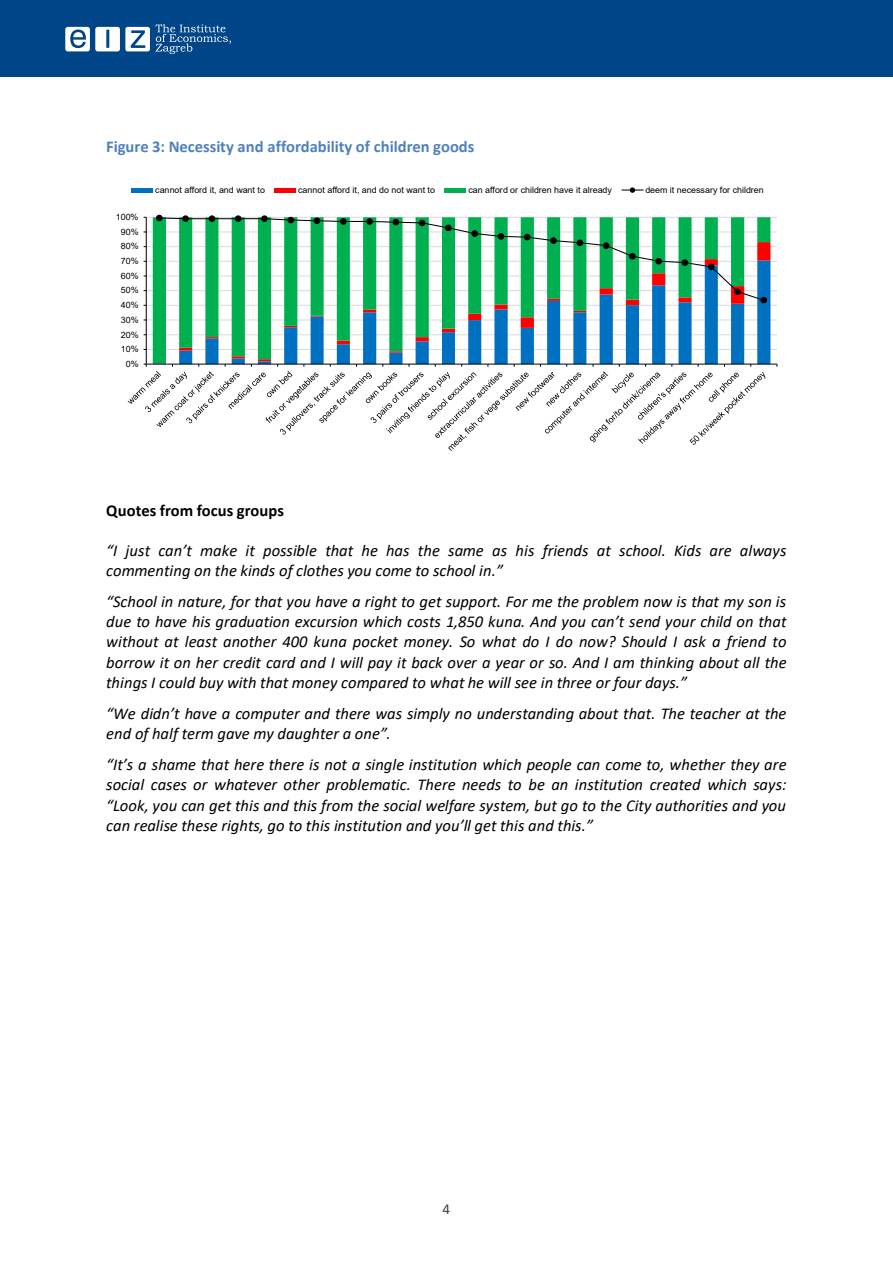
<style>
.page{position:relative;width:893px;height:1263px;background:#fff}
.page>*{position:absolute;margin:0;border:0;box-sizing:border-box;transform-origin:0 0}
.t1{font:italic 16.5px/20.1px "Calibri";color:#000}
.t2{font:700 16.5px "Calibri";letter-spacing:-.005em;color:#4f81bd}
.t3{font:700 16.5px "Calibri";letter-spacing:.005em;color:#000}
.t4{font:15.15px "Calibri";color:#404040}
.t5{font:8.7px "Arial";letter-spacing:-.005em;color:#000}
</style>
<div class="page">
<div style="left:0;top:0;width:893px;height:76px;background:#004588"></div>
<svg style="left:65px;top:24px;width:166px;height:30px"></svg>
<hr style="left:146px;top:349px;width:631px;height:1px;background:#d9d9d9">
<hr style="left:146px;top:334px;width:631px;height:1px;background:#d9d9d9">
<hr style="left:146px;top:320px;width:631px;height:1px;background:#d9d9d9">
<hr style="left:146px;top:305px;width:631px;height:1px;background:#d9d9d9">
<hr style="left:146px;top:290px;width:631px;height:1px;background:#d9d9d9">
<hr style="left:146px;top:276px;width:631px;height:1px;background:#d9d9d9">
<hr style="left:146px;top:261px;width:631px;height:1px;background:#d9d9d9">
<hr style="left:146px;top:246px;width:631px;height:1px;background:#d9d9d9">
<hr style="left:146px;top:232px;width:631px;height:1px;background:#d9d9d9">
<hr style="left:146px;top:217px;width:631px;height:1px;background:#d9d9d9">
<svg style="left:153px;top:217px;width:617px;height:146px"></svg>
<hr style="left:146px;top:217px;width:1px;height:147px;background:#000">
<hr style="left:146px;top:364px;width:631px;height:1px;background:#000">
<svg style="left:158px;top:217px;width:607px;height:85px"></svg>
<svg style="left:156px;top:215px;width:6px;height:6px"></svg>
<div style="left:156px;top:215px;width:7px;height:6px;border:1px solid #000;border-radius:50%"></div>
<div style="left:182px;top:215px;width:7px;height:7px;border:1px solid #000;border-radius:50%"></div>
<div style="left:209px;top:215px;width:6px;height:7px;border:1px solid #000;border-radius:50%"></div>
<div style="left:235px;top:215px;width:7px;height:7px;border:1px solid #000;border-radius:50%"></div>
<div style="left:261px;top:215px;width:7px;height:7px;border:1px solid #000;border-radius:50%"></div>
<div style="left:287px;top:217px;width:7px;height:6px;border:1px solid #000;border-radius:50%"></div>
<div style="left:314px;top:217px;width:6px;height:7px;border:1px solid #000;border-radius:50%"></div>
<div style="left:340px;top:218px;width:7px;height:7px;border:1px solid #000;border-radius:50%"></div>
<div style="left:366px;top:218px;width:7px;height:7px;border:1px solid #000;border-radius:50%"></div>
<svg style="left:393px;top:219px;width:6px;height:6px"></svg>
<div style="left:392px;top:219px;width:7px;height:6px;border:1px solid #000;border-radius:50%"></div>
<svg style="left:419px;top:220px;width:6px;height:6px"></svg>
<div style="left:445px;top:225px;width:7px;height:6px;border:1px solid #000;border-radius:50%"></div>
<div style="left:471px;top:230px;width:7px;height:7px;border:1px solid #000;border-radius:50%"></div>
<div style="left:498px;top:233px;width:6px;height:7px;border:1px solid #000;border-radius:50%"></div>
<svg style="left:524px;top:234px;width:6px;height:6px"></svg>
<div style="left:524px;top:234px;width:7px;height:6px;border:1px solid #000;border-radius:50%"></div>
<div style="left:550px;top:237px;width:7px;height:7px;border:1px solid #000;border-radius:50%"></div>
<div style="left:576px;top:240px;width:7px;height:6px;border:1px solid #000;border-radius:50%"></div>
<div style="left:603px;top:242px;width:6px;height:7px;border:1px solid #000;border-radius:50%"></div>
<div style="left:629px;top:253px;width:7px;height:7px;border:1px solid #000;border-radius:50%"></div>
<div style="left:655px;top:258px;width:7px;height:6px;border:1px solid #000;border-radius:50%"></div>
<div style="left:681px;top:259px;width:7px;height:7px;border:1px solid #000;border-radius:50%"></div>
<svg style="left:708px;top:264px;width:6px;height:6px"></svg>
<div style="left:708px;top:264px;width:7px;height:6px;border:1px solid #000;border-radius:50%"></div>
<div style="left:734px;top:288px;width:7px;height:7px;border:1px solid #000;border-radius:50%"></div>
<div style="left:760px;top:297px;width:7px;height:6px;border:1px solid #000;border-radius:50%"></div>
<svg style="left:128px;top:364px;width:637px;height:87px"></svg>
<hr style="left:132px;top:188px;width:21px;height:4px;background:#0070c0">
<hr style="left:275px;top:188px;width:21px;height:4px;background:#f00">
<hr style="left:445px;top:188px;width:21px;height:4px;background:#00b050">
<hr style="left:622px;top:189px;width:21px;height:2px;background:#000">
<svg style="left:630px;top:187px;width:5px;height:6px"></svg>
<p class="t2" style="left:106px;top:135px;width:370px">Figure 3: Necessity and affordability of children goods</p>
<p class="t5" style="left:116px;top:211px;width:24px">100%</p>
<p class="t5" style="left:121px;top:226px;width:19px">90%</p>
<p class="t5" style="left:121px;top:240px;width:19px">80%</p>
<p class="t5" style="left:121px;top:255px;width:19px">70%</p>
<p class="t5" style="left:121px;top:270px;width:19px">60%</p>
<p class="t5" style="left:121px;top:284px;width:19px">50%</p>
<p class="t5" style="left:121px;top:299px;width:19px">40%</p>
<p class="t5" style="left:121px;top:314px;width:19px">30%</p>
<p class="t5" style="left:121px;top:328px;width:19px">20%</p>
<p class="t5" style="left:121px;top:343px;width:19px">10%</p>
<p class="t5" style="left:126px;top:358px;width:14px">0%</p>
<p class="t5" style="left:155px;top:184px;width:111px">cannot afford it, and want to</p>
<p class="t5" style="left:298px;top:184px;width:138px">cannot afford it, and do not want to</p>
<p class="t5" style="left:468px;top:184px;width:145px">can afford or children have it already</p>
<p class="t5" style="left:645px;top:184px;width:120px">deem it necessary for children</p>
<p class="t3" style="left:106px;top:498px;width:179px">Quotes from focus groups</p>
<p class="t1" style="left:106px;top:540px;width:682px">“I just can’t make it possible that he has the same as his friends at school. Kids are always commenting on the kinds of clothes you come to school in.”</p>
<p class="t1" style="left:106px;top:591px;width:682px;text-align:justify">“School in nature, for that you have a right to get support. For me the problem now is that my son is due to have his graduation excursion which costs 1,850 kuna. And you can’t send your child on that without at least another 400 kuna pocket money. So what do I do now? Should I ask a friend to borrow it on her credit card and I will pay it back over a year or so. And I am thinking about all the things I could buy with that money compared to what he will see in three or four days.”</p>
<p class="t1" style="left:106px;top:702px;width:682px">“We didn’t have a computer and there was simply no understanding about that. The teacher at the end of half term gave my daughter a one”.</p>
<p class="t1" style="left:106px;top:754px;width:682px;text-align:justify">“It’s a shame that here there is not a single institution which people can come to, whether they are social cases or whatever other problematic. There needs to be an institution created which says: “Look, you can get this and this from the social welfare system, but go to the City authorities and you can realise these rights, go to this institution and you’ll get this and this.”</p>
<p class="t4" style="left:442px;top:1198px;width:9px">4</p>
</div>
